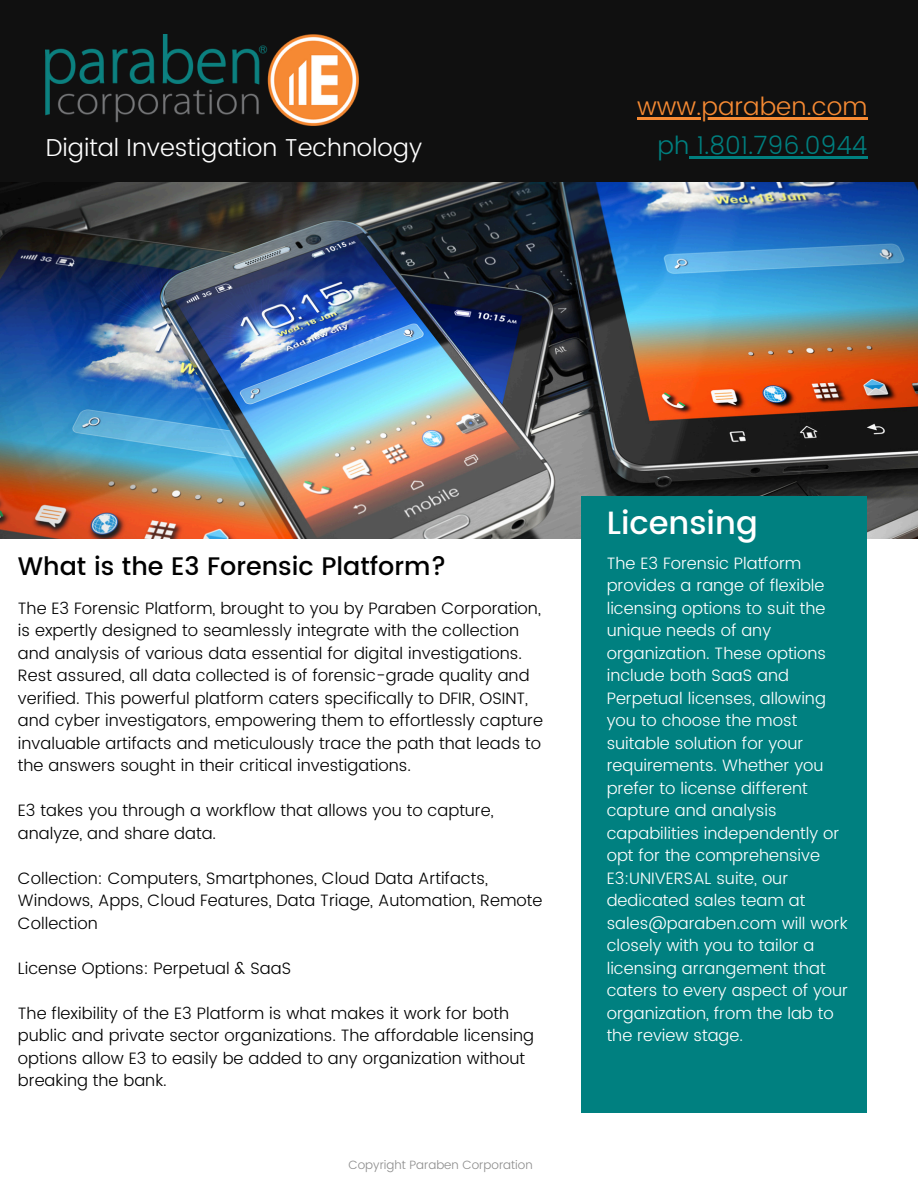
<style>
.page{position:relative;width:918px;height:1188px;background:#fff}
.page>*{position:absolute;margin:0;border:0;box-sizing:border-box;transform-origin:0 0}
.t1{font:500 32.1px "Poppins";color:#fff}
.t2{font:500 25.35px "Poppins";color:#000}
.t3{font:300 24.9px "Poppins";color:#008080}
.t4{font:300 24.9px "Poppins";color:#f68a33}
.t5{font:300 24.45px "Poppins";color:#fff}
.t6{font:300 16.5px/22.5px "Poppins";color:#000}
.t7{font:300 16.5px/22.5px "Poppins";color:#fff}
.t8{font:300 12px "Poppins";color:#8c8c8c}
</style>
<div class="page">
<img style="left:0;top:181px;width:918px;height:357px">
<div style="left:0;top:0;width:918px;height:181px;background:#101010"></div>
<div style="left:582px;top:496px;width:285px;height:617px;background:#008080"></div>
<img style="left:46px;top:34px;width:313px;height:92px">
<hr style="left:637px;top:117px;width:230px;height:2px;background:#f68a33">
<hr style="left:689px;top:156px;width:178px;height:2px;background:#008080">
<p class="t5" style="left:46px;top:134px;width:378px">Digital Investigation Technology</p>
<h3 class="t4" style="left:637px;top:92px;width:232px">www.paraben.com</h3>
<h4 class="t3" style="left:658px;top:131px;width:211px">ph 1.801.796.0944</h4>
<p class="t2" style="left:18px;top:552px;width:430px">What is the E3 Forensic Platform?</p>
<h3 class="t6" style="left:18px;top:597px;width:527px">The E3 Forensic Platform, brought to you by Paraben Corporation, is expertly designed to seamlessly integrate with the collection and analysis of various data essential for digital investigations.<br>Rest assured, all data collected is of forensic-grade quality and verified. This powerful platform caters specifically to DFIR, OSINT, and cyber investigators, empowering them to effortlessly capture invaluable artifacts and meticulously trace the path that leads to the answers sought in their critical investigations.</h3>
<h1 class="t6" style="left:18px;top:799px;width:477px">E3 takes you through a workflow that allows you to capture, analyze, and share data.</h1>
<h2 class="t6" style="left:18px;top:867px;width:526px">Collection: Computers, Smartphones, Cloud Data Artifacts,<br>Windows, Apps, Cloud Features, Data Triage, Automation, Remote<br>Collection</h2>
<h4 class="t6" style="left:18px;top:957px;width:275px">License Options: Perpetual &amp; SaaS</h4>
<h4 class="t6" style="left:18px;top:1002px;width:518px">The flexibility of the E3 Platform is what makes it work for both public and private sector organizations. The affordable licensing options allow E3 to easily be added to any organization without breaking the bank.</h4>
<p class="t8" style="left:348px;top:1157px;width:186px">Copyright Paraben Corporation</p>
<h3 class="t1" style="left:607px;top:504px;width:153px">Licensing</h3>
<p class="t7" style="left:607px;top:552px;width:243px">The E3 Forensic Platform provides a range of flexible licensing options to suit the unique needs of any organization. These options include both SaaS and<br>Perpetual licenses, allowing you to choose the most suitable solution for your requirements. Whether you prefer to license different capture and analysis capabilities independently or opt for the comprehensive<br>E3:UNIVERSAL suite, our dedicated sales team at sales@paraben.com will work closely with you to tailor a licensing arrangement that caters to every aspect of your organization, from the lab to the review stage.</p>
</div>
